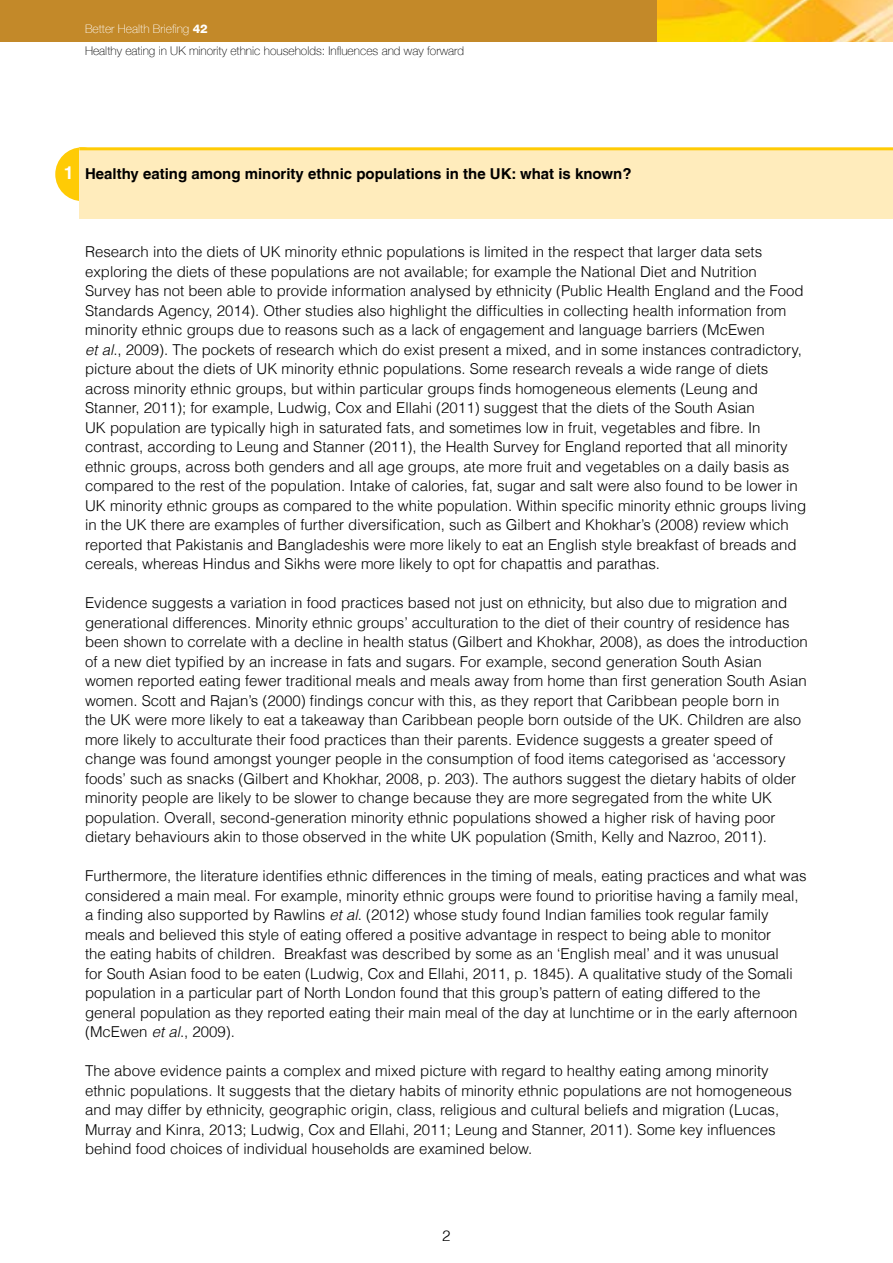
<style>
.page{position:relative;width:893px;height:1263px;background:#fff}
.page>*{position:absolute;margin:0;border:0;box-sizing:border-box;transform-origin:0 0}
.t1{font:300 15px/19.5px "Helvetica LT";color:#000}
.t2{font:700 15px "Helvetica LT";color:#000}
.t3{font:100 12px/22.5px "Helvetica Neue LT";color:#000}
.s1{color:#fff}
.s2{font-family:"Helvetica Neue";font-weight:800;color:#fff}
.s3{font-size:18px;color:#fff}
.s4{font-style:italic}
</style>
<div class="page">
<div style="left:55px;top:147px;width:54px;height:54px;background:#ffcb05;border-radius:50%"></div>
<div style="left:79px;top:148px;width:814px;height:71px;background:#ffecbc"></div>
<hr style="left:79px;top:147px;width:814px;height:3px;background:#ffcb05">
<div style="left:0;top:0;width:658px;height:41px;background:#c38929"></div>
<img style="left:658px;top:0;width:235px;height:41px">
<p class="t3" style="left:85px;top:17px;width:381px"><span class="s1">Better Health Briefing</span> <span class="s2">42<br></span>Healthy eating in UK minority ethnic households: Influences and way forward</p>
<p class="t2" style="left:64px;top:165px;width:569px"><span class="s3">1</span> Healthy eating among minority ethnic populations in the UK: what is known?</p>
<p class="t1" style="left:85px;top:242px;width:723px">Research into the diets of UK minority ethnic populations is limited in the respect that larger data sets exploring the diets of these populations are not available; for example the National Diet and Nutrition Survey has not been able to provide information analysed by ethnicity (Public Health England and the Food Standards Agency, 2014). Other studies also highlight the difficulties in collecting health information from minority ethnic groups due to reasons such as a lack of engagement and language barriers (McEwen<br><span class="s4">et al</span>., 2009). The pockets of research which do exist present a mixed, and in some instances contradictory, picture about the diets of UK minority ethnic populations. Some research reveals a wide range of diets across minority ethnic groups, but within particular groups finds homogeneous elements (Leung and Stanner, 2011); for example, Ludwig, Cox and Ellahi (2011) suggest that the diets of the South Asian<br>UK population are typically high in saturated fats, and sometimes low in fruit, vegetables and fibre. In contrast, according to Leung and Stanner (2011), the Health Survey for England reported that all minority ethnic groups, across both genders and all age groups, ate more fruit and vegetables on a daily basis as compared to the rest of the population. Intake of calories, fat, sugar and salt were also found to be lower in UK minority ethnic groups as compared to the white population. Within specific minority ethnic groups living in the UK there are examples of further diversification, such as Gilbert and Khokhar’s (2008) review which reported that Pakistanis and Bangladeshis were more likely to eat an English style breakfast of breads and cereals, whereas Hindus and Sikhs were more likely to opt for chapattis and parathas.</p>
<p class="t1" style="left:85px;top:593px;width:724px">Evidence suggests a variation in food practices based not just on ethnicity, but also due to migration and generational differences. Minority ethnic groups’ acculturation to the diet of their country of residence has been shown to correlate with a decline in health status (Gilbert and Khokhar, 2008), as does the introduction of a new diet typified by an increase in fats and sugars. For example, second generation South Asian women reported eating fewer traditional meals and meals away from home than first generation South Asian women. Scott and Rajan’s (2000) findings concur with this, as they report that Caribbean people born in<br>the UK were more likely to eat a takeaway than Caribbean people born outside of the UK. Children are also more likely to acculturate their food practices than their parents. Evidence suggests a greater speed of change was found amongst younger people in the consumption of food items categorised as ‘accessory foods’ such as snacks (Gilbert and Khokhar, 2008, p. 203). The authors suggest the dietary habits of older minority people are likely to be slower to change because they are more segregated from the white UK population. Overall, second-generation minority ethnic populations showed a higher risk of having poor dietary behaviours akin to those observed in the white UK population (Smith, Kelly and Nazroo, 2011).</p>
<p class="t1" style="left:85px;top:866px;width:723px">Furthermore, the literature identifies ethnic differences in the timing of meals, eating practices and what was considered a main meal. For example, minority ethnic groups were found to prioritise having a family meal, a finding also supported by Rawlins <span class="s4">et al</span>. (2012) whose study found Indian families took regular family meals and believed this style of eating offered a positive advantage in respect to being able to monitor<br>the eating habits of children. Breakfast was described by some as an ‘English meal’ and it was unusual<br>for South Asian food to be eaten (Ludwig, Cox and Ellahi, 2011, p. 1845). A qualitative study of the Somali population in a particular part of North London found that this group’s pattern of eating differed to the general population as they reported eating their main meal of the day at lunchtime or in the early afternoon (McEwen <span class="s4">et al</span>., 2009).</p>
<p class="t1" style="left:85px;top:1061px;width:708px">The above evidence paints a complex and mixed picture with regard to healthy eating among minority ethnic populations. It suggests that the dietary habits of minority ethnic populations are not homogeneous and may differ by ethnicity, geographic origin, class, religious and cultural beliefs and migration (Lucas, Murray and Kinra, 2013; Ludwig, Cox and Ellahi, 2011; Leung and Stanner, 2011). Some key influences behind food choices of individual households are examined below.</p>
<p class="t1" style="left:442px;top:1226px;width:10px">2</p>
</div>
